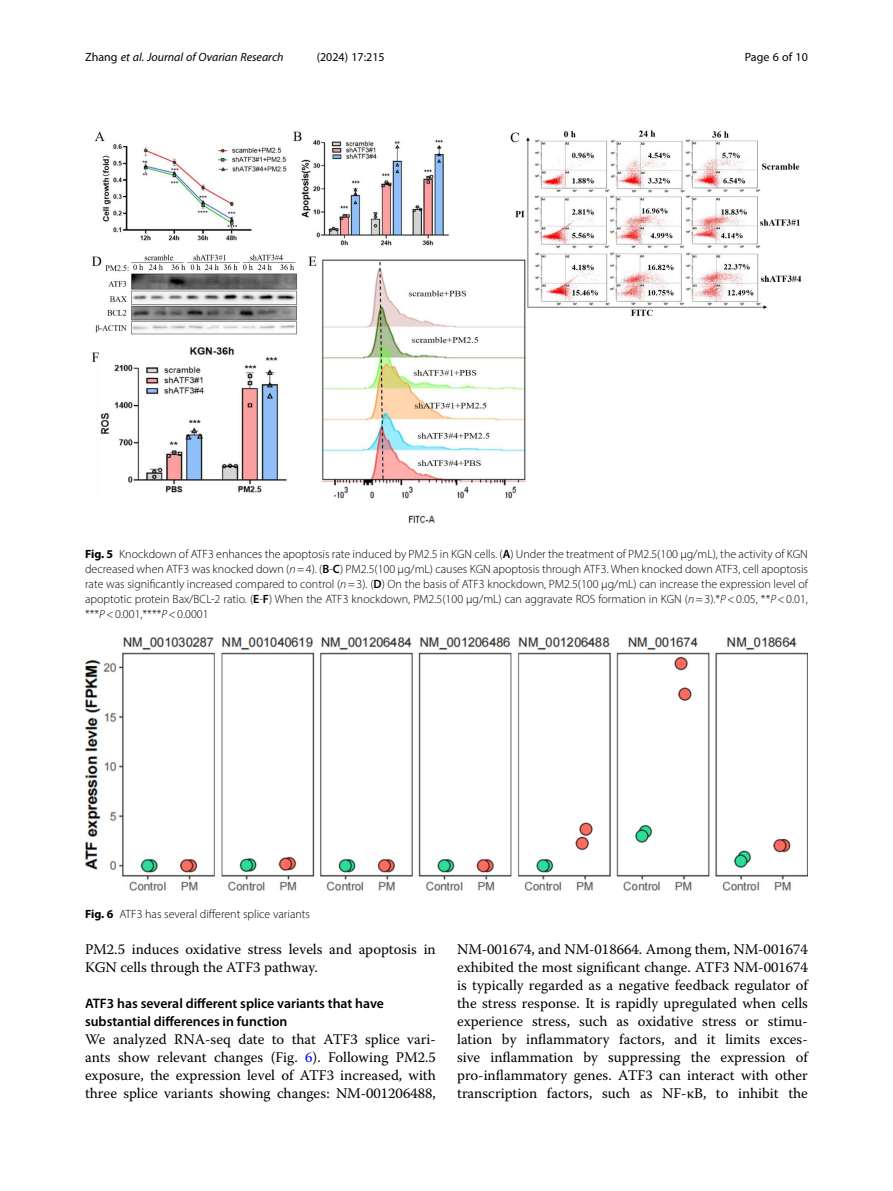
<style>
.page{position:relative;width:893px;height:1191px;background:#fff}
.page>*{position:absolute;margin:0;border:0;box-sizing:border-box;transform-origin:0 0}
.Body_Text{font:14.7px/18px "Warnock Pro";color:#000;text-align:justify}
.Head_2{font:600 13.8px/18px "Myriad Pro";color:#000}
.Figure_Caption{font:300 12px/15px "Myriad Pro";color:#000;text-align:justify}
.t1{font:italic 12px "Myriad Pro";color:#000}
.t2{font:12px "Myriad Pro";color:#000}
.s1{font-style:normal}
.s2{font-weight:700}
.s3{font-weight:600}
.s4{font-style:italic}
.s5{color:#00f}
</style>
<div class="page">
<img style="left:85px;top:637px;width:723px;height:254px">
<img style="left:92px;top:130px;width:710px;height:393px">
<p class="t1" style="left:85px;top:50px;width:200px"><span class="s1">Zhang</span> et al. Journal of Ovarian Research</p>
<p class="t2" style="left:317px;top:50px;width:70px">(2024) 17:215</p>
<p class="t2" style="left:745px;top:50px;width:65px">Page 6 of 10</p>
<p class="Figure_Caption" style="left:85px;top:546px;width:724px"><span class="s2">Fig. 5</span> Knockdown of ATF3 enhances the apoptosis rate induced by PM2.5 in KGN cells. (<span class="s3">A</span>) Under the treatment of PM2.5(100 µg/mL), the activity of KGN decreased when ATF3 was knocked down (<span class="s4">n</span>=4). (<span class="s3">B</span>-<span class="s3">C</span>) PM2.5(100 µg/mL) causes KGN apoptosis through ATF3. When knocked down ATF3, cell apoptosis rate was significantly increased compared to control (<span class="s4">n</span>=3). (<span class="s3">D</span>) On the basis of ATF3 knockdown, PM2.5(100 µg/mL) can increase the expression level of apoptotic protein Bax/BCL-2 ratio. (<span class="s3">E</span>-<span class="s3">F</span>) When the ATF3 knockdown, PM2.5(100 µg/mL) can aggravate ROS formation in KGN (<span class="s4">n</span>=3).*<span class="s4">P</span>&lt;0.05, **<span class="s4">P</span>&lt;0.01, ***<span class="s4">P</span>&lt;0.001,****<span class="s4">P</span>&lt;0.0001</p>
<p class="Figure_Caption" style="left:85px;top:906px;width:226px"><span class="s2">Fig. 6</span> ATF3 has several different splice variants</p>
<p class="Body_Text" style="left:85px;top:940px;width:352px">PM2.5 induces oxidative stress levels and apoptosis in<br>KGN cells through the ATF3 pathway.</p>
<p class="Head_2" style="left:85px;top:994px;width:300px">ATF3 has several different splice variants that have substantial differences in function</p>
<p class="Body_Text" style="left:85px;top:1030px;width:352px">We analyzed RNA-seq date to that ATF3 splice vari&shy;ants show relevant changes (Fig. <span class="s5">6</span>). Following PM2.5 exposure, the expression level of ATF3 increased, with three splice variants showing changes: NM-001206488,</p>
<p class="Body_Text" style="left:457px;top:940px;width:352px">NM-001674, and NM-018664. Among them, NM-001674 exhibited the most significant change. ATF3 NM-001674 is typically regarded as a negative feedback regulator of the stress response. It is rapidly upregulated when cells experience stress, such as oxidative stress or stimu&shy;lation by inflammatory factors, and it limits exces&shy;sive inflammation by suppressing the expression of pro-inflammatory genes. ATF3 can interact with other transcription factors, such as NF-κB, to inhibit the</p>
</div>
